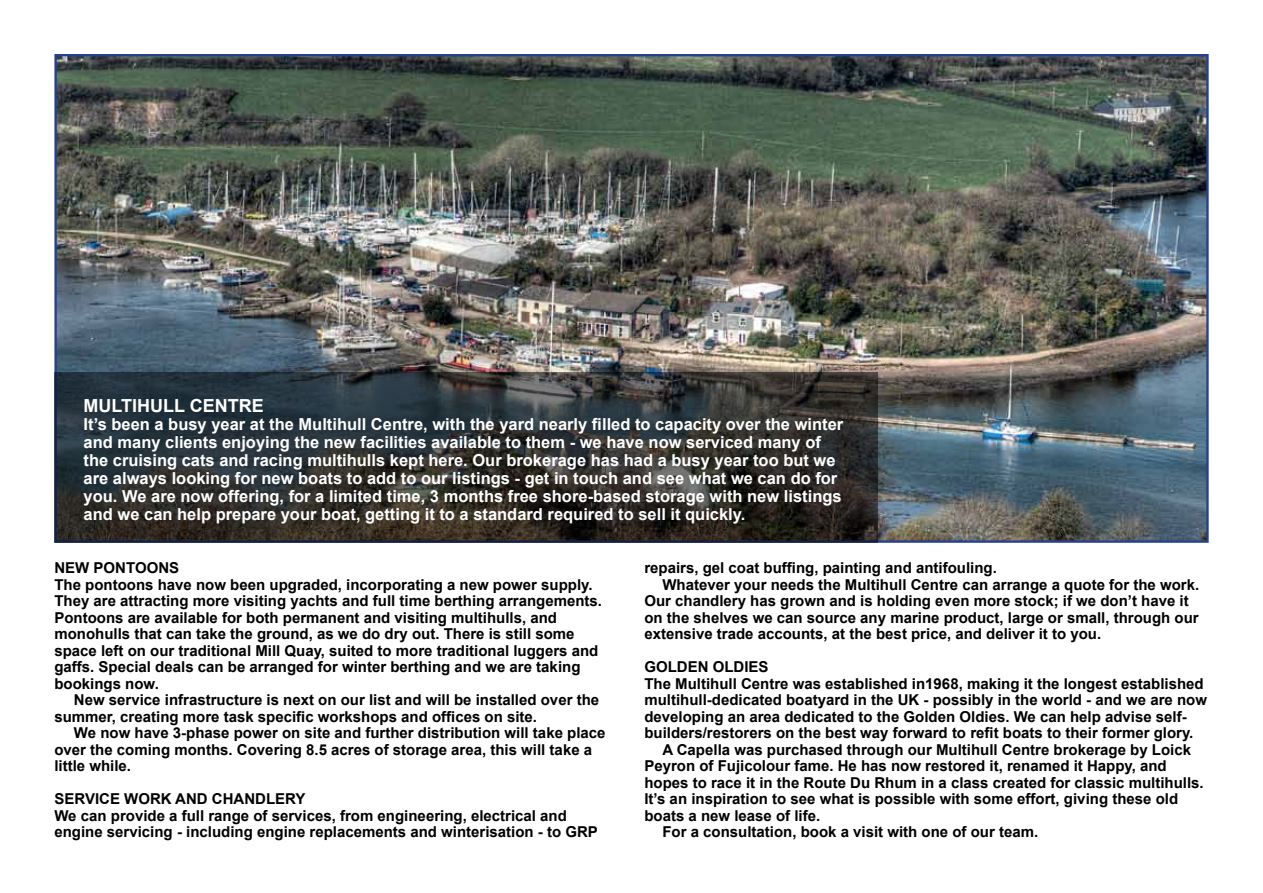
<style>
.page{position:relative;width:1263px;height:893px;background:#fff}
.page>*{position:absolute;margin:0;border:0;box-sizing:border-box;transform-origin:0 0}
.t1{font:700 18px "Arial";color:#fff}
.t2{font:700 16.5px/18px "Arial";color:#fff}
.t3{font:700 15px/16.5px "Arial";color:#000}
</style>
<div class="page">
<img style="left:57px;top:57px;width:1149px;height:483px">
<svg style="left:54px;top:372px;width:823px;height:171px;background:#2e3031"></svg>
<p class="t1" style="left:84px;top:394px;width:182px">MULTIHULL CENTRE</p>
<p class="t2" style="left:84px;top:416px;width:761px">It’s been a busy year at the Multihull Centre, with the yard nearly filled to capacity over the winter and many clients enjoying the new facilities available to them - we have now serviced many of the cruising cats and racing multihulls kept here. Our brokerage has had a busy year too but we are always looking for new boats to add to our listings - get in touch and see what we can do for you. We are now offering, for a limited time, 3 months free shore-based storage with new listings and we can help prepare your boat, getting it to a standard required to sell it quickly.</p>
<p class="t3" style="left:54px;top:560px;width:549px">NEW PONTOONS<br>The pontoons have now been upgraded, incorporating a new power supply.<br>They are attracting more visiting yachts and full time berthing arrangements.<br>Pontoons are available for both permanent and visiting multihulls, and monohulls that can take the ground, as we do dry out. There is still some space left on our traditional Mill Quay, suited to more traditional luggers and gaffs. Special deals can be arranged for winter berthing and we are taking bookings now.</p>
<p class="t3" style="left:54px;top:692px;width:546px;text-indent:20px">New service infrastructure is next on our list and will be installed over the summer, creating more task specific workshops and offices on site.</p>
<p class="t3" style="left:54px;top:725px;width:553px;text-indent:20px">We now have 3-phase power on site and further distribution will take place over the coming months. Covering 8.5 acres of storage area, this will take a little while.</p>
<p class="t3" style="left:54px;top:791px;width:545px">SERVICE WORK AND CHANDLERY<br>We can provide a full range of services, from engineering, electrical and engine servicing - including engine replacements and winterisation - to GRP</p>
<p class="t3" style="left:644px;top:560px;width:354px">repairs, gel coat buffing, painting and antifouling.</p>
<p class="t3" style="left:662px;top:577px;width:538px">Whatever your needs the Multihull Centre can arrange a quote for the work.</p>
<p class="t3" style="left:644px;top:593px;width:546px">Our chandlery has grown and is holding even more stock; if we don’t have it</p>
<p class="t3" style="left:644px;top:610px;width:556px">on the shelves we can source any marine product, large or small, through our</p>
<p class="t3" style="left:644px;top:626px;width:458px">extensive trade accounts, at the best price, and deliver it to you.</p>
<p class="t3" style="left:644px;top:659px;width:126px">GOLDEN OLDIES</p>
<p class="t3" style="left:644px;top:676px;width:561px">The Multihull Centre was established in1968, making it the longest established</p>
<p class="t3" style="left:644px;top:692px;width:564px">multihull-dedicated boatyard in the UK - possibly in the world - and we are now</p>
<p class="t3" style="left:644px;top:709px;width:544px">developing an area dedicated to the Golden Oldies. We can help advise self-</p>
<p class="t3" style="left:644px;top:725px;width:550px">builders/restorers on the best way forward to refit boats to their former glory.</p>
<p class="t3" style="left:662px;top:742px;width:530px">A Capella was purchased through our Multihull Centre brokerage by Loick</p>
<p class="t3" style="left:644px;top:758px;width:524px">Peyron of Fujicolour fame. He has now restored it, renamed it Happy, and</p>
<p class="t3" style="left:644px;top:775px;width:561px">hopes to race it in the Route Du Rhum in a class created for classic multihulls.</p>
<p class="t3" style="left:644px;top:791px;width:535px">It’s an inspiration to see what is possible with some effort, giving these old</p>
<p class="t3" style="left:644px;top:808px;width:177px">boats a new lease of life.</p>
<p class="t3" style="left:662px;top:824px;width:377px">For a consultation, book a visit with one of our team.</p>
</div>
